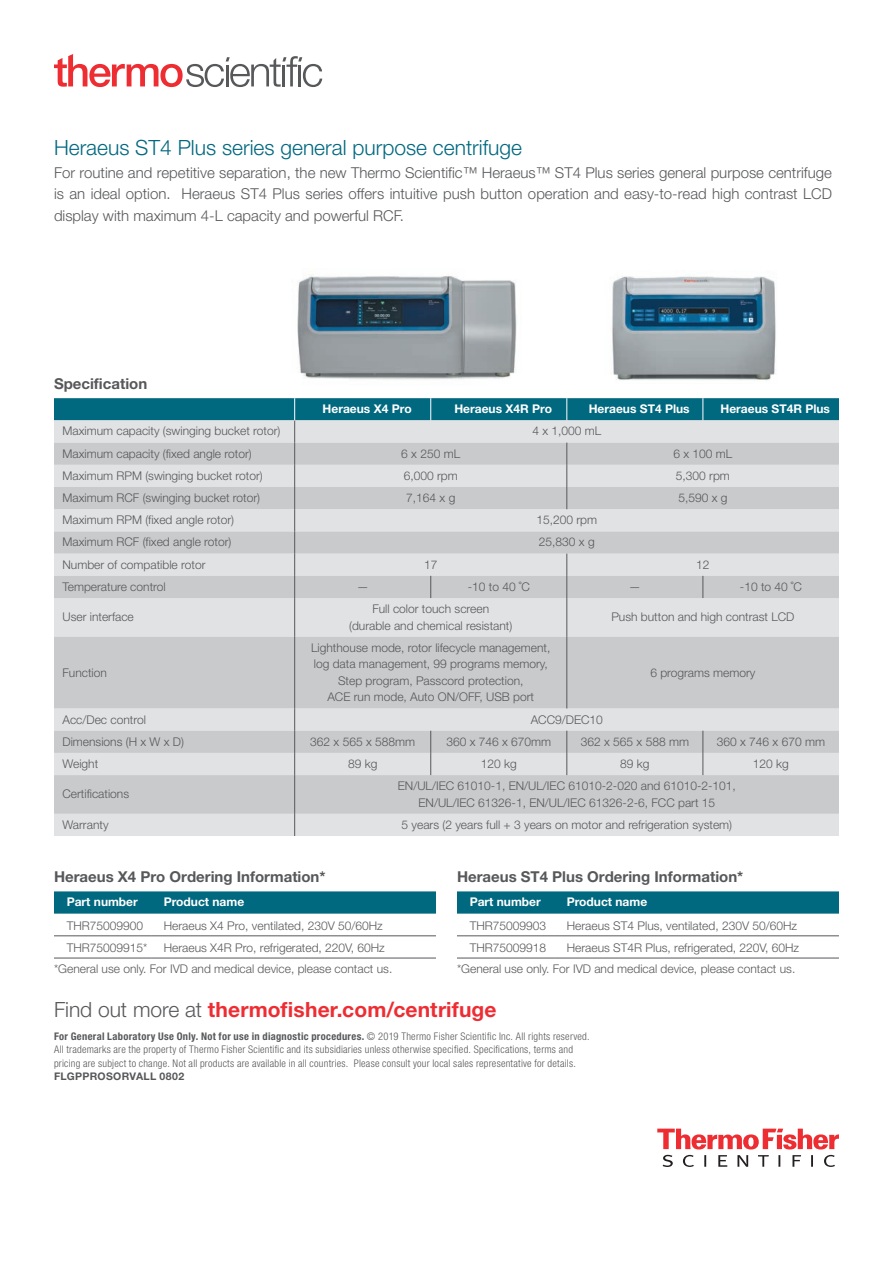
<style>
.page{position:relative;width:893px;height:1263px;background:#fff}
.page>*{position:absolute;margin:0;border:0;box-sizing:border-box;transform-origin:0 0}
.t1{font:300 21px "Helvetica Neue LT Std";color:#00687f}
.t2{font:700 21px "Helvetica Neue LT Std";letter-spacing:.005em;color:#ee2d33}
.t3{font:300 15px/21.6px "Helvetica Neue LT Std";color:#57585a;text-align:justify}
.t4{font:700 15px "Helvetica Neue LT Std";color:#57585a}
.t5{font:300 12px/16.5px "Helvetica Neue LT Std";color:#57585a;text-align:center}
.t6{font:700 12px "Helvetica Neue LT Std";color:#fff}
.t7{font:300 condensed 10.5px/13.5px "Helvetica Neue LT Std";letter-spacing:.025em;color:#57585a}
.t8{font:700 10.5px "Helvetica Neue LT Std";letter-spacing:.03em;color:#57585a}
.s1{font-weight:300;color:#57585a}
.s2{font-weight:700}
</style>
<div class="page">
<div style="left:54px;top:814px;width:785px;height:22px;background:#e1e2e4"></div>
<svg style="left:54px;top:598px;width:785px;height:216px;background:#d2d3d5"></svg>
<hr style="left:294px;top:598px;width:1px;height:39px;background:#57585a">
<hr style="left:567px;top:598px;width:1px;height:39px;background:#57585a">
<hr style="left:294px;top:637px;width:1px;height:71px;background:#57585a">
<hr style="left:567px;top:637px;width:1px;height:71px;background:#57585a">
<svg style="left:294px;top:708px;width:1px;height:67px"></svg>
<svg style="left:430px;top:731px;width:1px;height:44px"></svg>
<svg style="left:567px;top:731px;width:1px;height:44px"></svg>
<svg style="left:703px;top:731px;width:1px;height:44px"></svg>
<hr style="left:294px;top:775px;width:1px;height:39px;background:#57585a">
<svg style="left:294px;top:814px;width:1px;height:22px"></svg>
<svg style="left:54px;top:398px;width:785px;height:200px;background:#bdc9ce"></svg>
<svg style="left:54px;top:891px;width:382px;height:23px;background:#086d83"></svg>
<hr style="left:54px;top:935px;width:97px;height:1px;background:#57585a">
<hr style="left:151px;top:935px;width:285px;height:1px;background:#57585a">
<hr style="left:54px;top:958px;width:97px;height:1px;background:#57585a">
<hr style="left:151px;top:958px;width:285px;height:1px;background:#57585a">
<svg style="left:457px;top:891px;width:382px;height:23px;background:#086d83"></svg>
<hr style="left:457px;top:935px;width:97px;height:1px;background:#57585a">
<hr style="left:554px;top:935px;width:285px;height:1px;background:#57585a">
<hr style="left:457px;top:958px;width:97px;height:1px;background:#57585a">
<hr style="left:554px;top:958px;width:285px;height:1px;background:#57585a">
<img style="left:612px;top:276px;width:164px;height:105px">
<img style="left:297px;top:275px;width:220px;height:105px">
<svg style="left:54px;top:54px;width:268px;height:33px"></svg>
<svg style="left:657px;top:1128px;width:182px;height:21px"></svg>
<svg style="left:663px;top:1155px;width:172px;height:12px"></svg>
<h1 class="t1" style="left:54px;top:135px;width:469px">Heraeus ST4 Plus series general purpose centrifuge</h1>
<p class="t3" style="left:54px;top:161px;width:779px">For routine and repetitive separation, the new Thermo Scientific™ Heraeus™ ST4 Plus series general purpose centrifuge is an ideal option. Heraeus ST4 Plus series offers intuitive push button operation and easy-to-read high contrast LCD display with maximum 4-L capacity and powerful RCF.</p>
<p class="t4" style="left:54px;top:375px;width:95px">Specification</p>
<p class="t6" style="left:323px;top:402px;width:91px">Heraeus X4 Pro</p>
<p class="t6" style="left:454px;top:402px;width:99px">Heraeus X4R Pro</p>
<p class="t6" style="left:589px;top:402px;width:102px">Heraeus ST4 Plus</p>
<p class="t6" style="left:720px;top:402px;width:111px">Heraeus ST4R Plus</p>
<p class="t5" style="left:63px;top:423px;width:219px">Maximum capacity (swinging bucket rotor)</p>
<p class="t5" style="left:532px;top:423px;width:70px">4 x 1,000 mL</p>
<p class="t5" style="left:63px;top:445px;width:191px">Maximum capacity (fixed angle rotor)</p>
<p class="t5" style="left:401px;top:445px;width:60px">6 x 250 mL</p>
<p class="t5" style="left:673px;top:445px;width:60px">6 x 100 mL</p>
<p class="t5" style="left:63px;top:467px;width:202px">Maximum RPM (swinging bucket rotor)</p>
<p class="t5" style="left:404px;top:467px;width:56px">6,000 rpm</p>
<p class="t5" style="left:676px;top:467px;width:56px">5,300 rpm</p>
<p class="t5" style="left:63px;top:489px;width:199px">Maximum RCF (swinging bucket rotor)</p>
<p class="t5" style="left:406px;top:489px;width:51px">7,164 x g</p>
<p class="t5" style="left:678px;top:489px;width:51px">5,590 x g</p>
<p class="t5" style="left:63px;top:511px;width:173px">Maximum RPM (fixed angle rotor)</p>
<p class="t5" style="left:536px;top:511px;width:62px">15,200 rpm</p>
<p class="t5" style="left:63px;top:534px;width:170px">Maximum RCF (fixed angle rotor)</p>
<p class="t5" style="left:539px;top:534px;width:57px">25,830 x g</p>
<p class="t5" style="left:63px;top:556px;width:144px">Number of compatible rotor</p>
<p class="t5" style="left:424px;top:556px;width:15px">17</p>
<p class="t5" style="left:696px;top:556px;width:15px">12</p>
<p class="t5" style="left:63px;top:578px;width:105px">Temperature control</p>
<p class="t5" style="left:357px;top:578px;width:13px">—</p>
<p class="t5" style="left:468px;top:578px;width:64px">-10 to 40 ˚C</p>
<p class="t5" style="left:629px;top:578px;width:13px">—</p>
<p class="t5" style="left:740px;top:578px;width:64px">-10 to 40 ˚C</p>
<p class="t5" style="left:63px;top:608px;width:73px">User interface</p>
<p class="t5" style="left:349px;top:600px;width:165px">Full color touch screen<br>(durable and chemical resistant)</p>
<p class="t5" style="left:611px;top:609px;width:185px">Push button and high contrast LCD</p>
<p class="t5" style="left:63px;top:664px;width:46px">Function</p>
<p class="t5" style="left:311px;top:639px;width:241px">Lighthouse mode, rotor lifecycle management, log data management, 99 programs memory, Step program, Passcord protection,<br>ACE run mode, Auto ON/OFF, USB port</p>
<p class="t5" style="left:650px;top:664px;width:107px">6 programs memory</p>
<p class="t5" style="left:63px;top:711px;width:85px">Acc/Dec control</p>
<p class="t5" style="left:531px;top:711px;width:74px">ACC9/DEC10</p>
<p class="t5" style="left:63px;top:733px;width:123px">Dimensions (H x W x D)</p>
<p class="t5" style="left:310px;top:733px;width:106px">362 x 565 x 588mm</p>
<p class="t5" style="left:446px;top:733px;width:106px">360 x 746 x 670mm</p>
<p class="t5" style="left:581px;top:733px;width:110px">362 x 565 x 588 mm</p>
<p class="t5" style="left:717px;top:733px;width:110px">360 x 746 x 670 mm</p>
<p class="t5" style="left:63px;top:755px;width:37px">Weight</p>
<p class="t5" style="left:348px;top:755px;width:31px">89 kg</p>
<p class="t5" style="left:481px;top:755px;width:38px">120 kg</p>
<p class="t5" style="left:620px;top:755px;width:31px">89 kg</p>
<p class="t5" style="left:753px;top:755px;width:38px">120 kg</p>
<p class="t5" style="left:63px;top:786px;width:68px">Certifications</p>
<p class="t5" style="left:398px;top:777px;width:340px">EN/UL/IEC 61010-1, EN/UL/IEC 61010-2-020 and 61010-2-101,<br>EN/UL/IEC 61326-1, EN/UL/IEC 61326-2-6, FCC part 15</p>
<p class="t5" style="left:63px;top:816px;width:48px">Warranty</p>
<p class="t5" style="left:402px;top:816px;width:332px">5 years (2 years full + 3 years on motor and refrigeration system)</p>
<p class="t4" style="left:54px;top:868px;width:273px">Heraeus X4 Pro Ordering Information*</p>
<p class="t6" style="left:67px;top:895px;width:73px">Part number</p>
<p class="t6" style="left:164px;top:895px;width:82px">Product name</p>
<p class="t5" style="left:67px;top:917px;width:78px">THR75009900</p>
<p class="t5" style="left:164px;top:917px;width:220px">Heraeus X4 Pro, ventilated, 230V 50/60Hz</p>
<p class="t5" style="left:67px;top:939px;width:82px">THR75009915*</p>
<p class="t5" style="left:54px;top:937px;width:340px;line-height:21.3px;text-align:left;text-indent:110px">Heraeus X4R Pro, refrigerated, 220V, 60Hz *General use only. For IVD and medical device, please contact us.</p>
<p class="t4" style="left:457px;top:868px;width:288px">Heraeus ST4 Plus Ordering Information*</p>
<p class="t6" style="left:470px;top:895px;width:73px">Part number</p>
<p class="t6" style="left:567px;top:895px;width:82px">Product name</p>
<p class="t5" style="left:470px;top:917px;width:78px">THR75009903</p>
<p class="t5" style="left:567px;top:917px;width:232px">Heraeus ST4 Plus, ventilated, 230V 50/60Hz</p>
<p class="t5" style="left:470px;top:939px;width:78px">THR75009918</p>
<p class="t5" style="left:457px;top:937px;width:344px;line-height:21.3px;text-align:left;text-indent:110px">Heraeus ST4R Plus, refrigerated, 220V, 60Hz *General use only. For IVD and medical device, please contact us.</p>
<h1 class="t2" style="left:54px;top:996px;width:444px"><span class="s1">Find out more at</span> thermofisher.com/centrifuge</h1>
<p class="t7" style="left:54px;top:1029px;width:537px"><span class="s2">For General Laboratory Use Only. Not for use in diagnostic procedures.</span> © 2019 Thermo Fisher Scientific Inc. All rights reserved.<br>All trademarks are the property of Thermo Fisher Scientific and its subsidiaries unless otherwise specified. Specifications, terms and pricing are subject to change. Not all products are available in all countries. Please consult your local sales representative for details.</p>
<p class="t8" style="left:54px;top:1070px;width:132px">FLGPPROSORVALL 0802</p>
</div>
